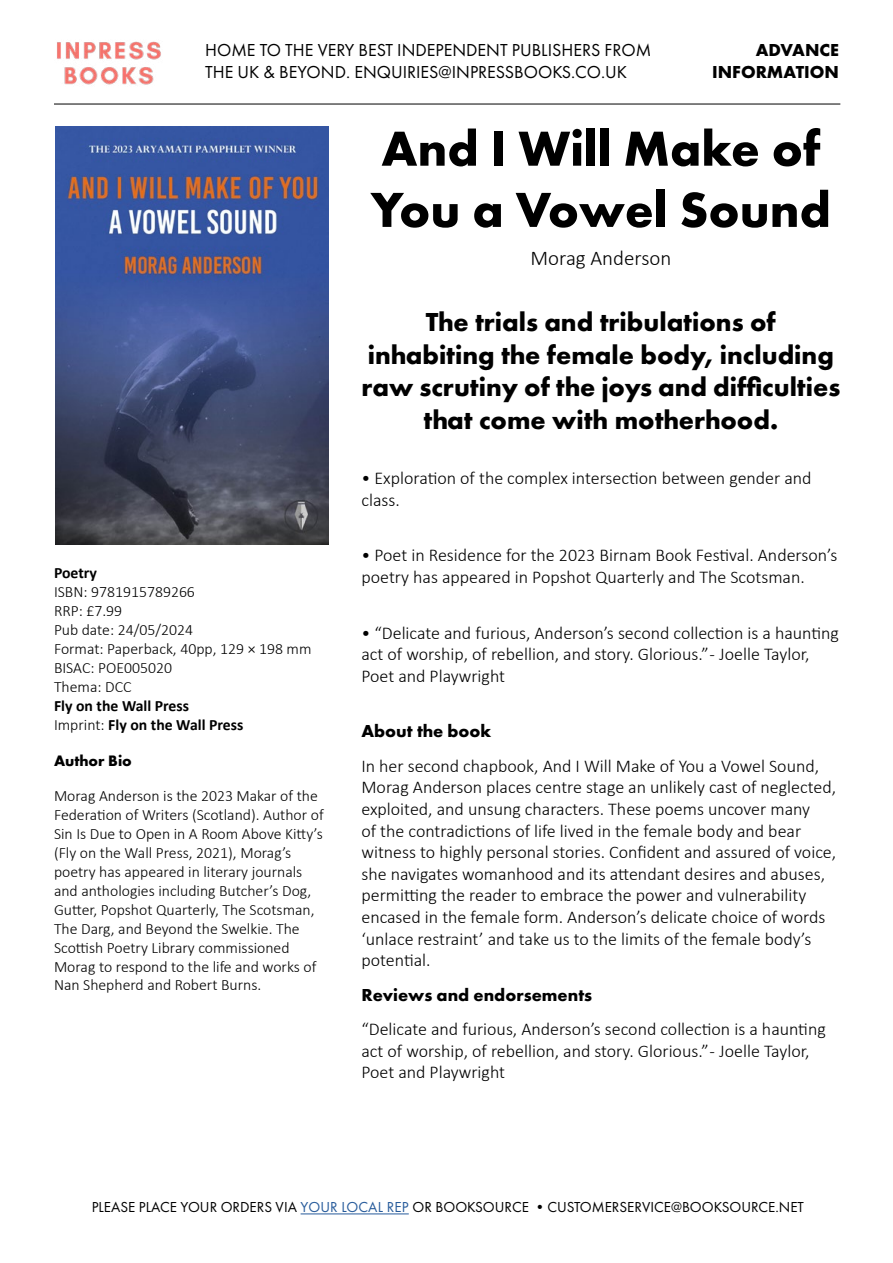
<style>
.page{position:relative;width:893px;height:1263px;background:#fff}
.page>*{position:absolute;margin:0;border:0;box-sizing:border-box;transform-origin:0 0}
.t1{font:700 51px/61.2px "Futura PT";color:#000}
.t2{font:700 27px/32.4px "Futura PT";color:#000;text-align:center}
.t3{font:300 21px "Calibri";color:#000}
.t4{font:300 18px/21.6px "Calibri";color:#000}
.t5{font:18px/21.6px "Futura PT";color:#000}
.t6{font:700 18px/21.6px "Futura PT";color:#000;text-align:right}
.t7{font:300 15.75px/18.9px "Calibri";color:#000}
.t8{font:700 15.75px/18.9px "Calibri";color:#000}
.t9{font:700 15.75px "Futura PT";color:#000}
.t10{font:15px "Futura PT";color:#000}
.s1{font-weight:300}
.s2{color:#275b9b}
</style>
<div class="page">
<hr style="left:301px;top:1213px;width:108px;height:1px;background:#275b9b">
<img style="left:57px;top:41px;width:104px;height:44px">
<hr style="left:54px;top:104px;width:786px;height:1px;background:#000">
<img style="left:55px;top:127px;width:274px;height:418px">
<p class="t5" style="left:205px;top:39px;width:448px">HOME TO THE VERY BEST INDEPENDENT PUBLISHERS FROM<br>THE UK &amp; BEYOND. ENQUIRIES@INPRESSBOOKS.CO.UK</p>
<p class="t6" style="left:712px;top:39px;width:128px">ADVANCE<br>INFORMATION</p>
<h1 class="t1" style="left:371px;top:117px;width:462px">And I Will Make of<br>You a Vowel Sound</h1>
<p class="t3" style="left:530px;top:245px;width:142px">Morag Anderson</p>
<h2 class="t2" style="left:361px;top:305px;width:480px">The trials and tribulations of inhabiting the female body, including raw scrutiny of the joys and difficulties that come with motherhood.</h2>
<p class="t8" style="left:54px;top:563px;width:45px">Poetry</p>
<p class="t7" style="left:54px;top:582px;width:259px">ISBN: 9781915789266<br>RRP: £7.99<br>Pub date: 24/05/2024<br>Format: Paperback, 40pp, 129 × 198 mm<br>BISAC: POE005020<br>Thema: DCC</p>
<p class="t8" style="left:54px;top:696px;width:191px">Fly on the Wall Press<br><span class="s1">Imprint:</span> Fly on the Wall Press</p>
<p class="t9" style="left:54px;top:750px;width:79px">Author Bio</p>
<p class="t7" style="left:54px;top:787px;width:271px">Morag Anderson is the 2023 Makar of the Federation of Writers (Scotland). Author of Sin Is Due to Open in A Room Above Kitty’s (Fly on the Wall Press, 2021), Morag’s poetry has appeared in literary journals and anthologies including Butcher’s Dog, Gutter, Popshot Quarterly, The Scotsman, The Darg, and Beyond the Swelkie. The Scottish Poetry Library commissioned Morag to respond to the life and works of Nan Shepherd and Robert Burns.</p>
<p class="t4" style="left:361px;top:467px;width:452px">• Exploration of the complex intersection between gender and class.</p>
<p class="t4" style="left:361px;top:544px;width:477px">• Poet in Residence for the 2023 Birnam Book Festival. Anderson’s poetry has appeared in Popshot Quarterly and The Scotsman.</p>
<p class="t4" style="left:361px;top:622px;width:479px">• “Delicate and furious, Anderson’s second collection is a haunting act of worship, of rebellion, and story. Glorious.” - Joelle Taylor,<br>Poet and Playwright</p>
<p class="t6" style="left:361px;top:720px;width:131px">About the book</p>
<p class="t4" style="left:361px;top:755px;width:476px">In her second chapbook, And I Will Make of You a Vowel Sound, Morag Anderson places centre stage an unlikely cast of neglected, exploited, and unsung characters. These poems uncover many<br>of the contradictions of life lived in the female body and bear witness to highly personal stories. Confident and assured of voice, she navigates womanhood and its attendant desires and abuses, permitting the reader to embrace the power and vulnerability encased in the female form. Anderson’s delicate choice of words ‘unlace restraint’ and take us to the limits of the female body’s potential.</p>
<p class="t6" style="left:361px;top:983px;width:232px">Reviews and endorsements</p>
<p class="t4" style="left:361px;top:1018px;width:466px">“Delicate and furious, Anderson’s second collection is a haunting act of worship, of rebellion, and story. Glorious.” - Joelle Taylor,<br>Poet and Playwright</p>
<p class="t10" style="left:92px;top:1198px;width:714px">PLEASE PLACE YOUR ORDERS VIA <span class="s2">YOUR LOCAL REP</span> OR BOOKSOURCE •CUSTOMERSERVICE@BOOKSOURCE.NET</p>
</div>
